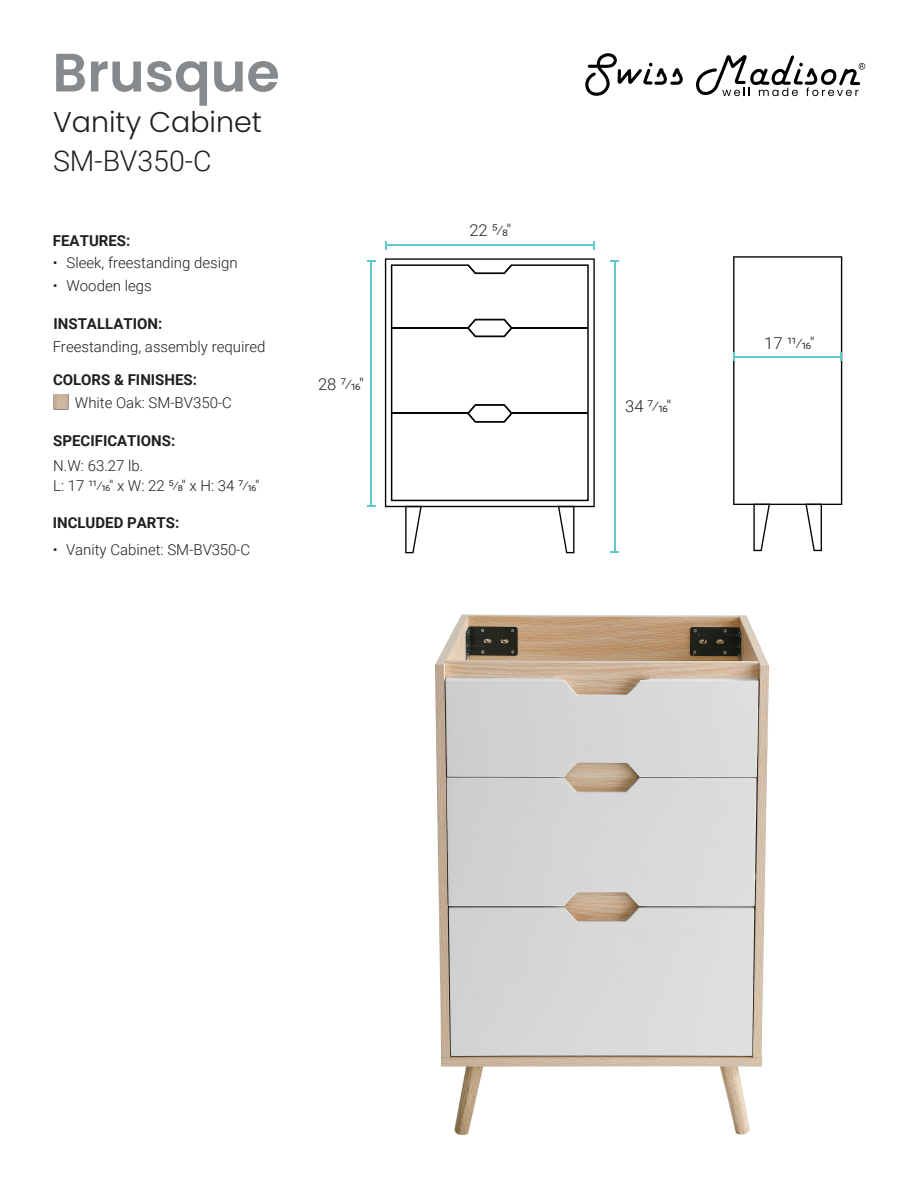
<style>
.page{position:relative;width:918px;height:1188px;background:#fff}
.page>*{position:absolute;margin:0;border:0;box-sizing:border-box;transform-origin:0 0}
.t1{font:600 54px "Poppins";color:#868a8d}
.t2{font:300 28.5px "Poppins";color:#211e1e}
.t3{font:300 28.5px "Roboto";color:#211e1e}
.t4{font:300 16.35px "Roboto";letter-spacing:-.05em;color:#262324}
.t5{font:300 15px/19.5px "Roboto";color:#211e1e}
.t6{font:700 15px "Roboto";color:#211e1e}
.s1{font-size:16.5px;color:#211e1e}
</style>
<div class="page">
<img style="left:435px;top:614px;width:334px;height:521px">
<svg style="left:585px;top:53px;width:98px;height:43px"></svg>
<svg style="left:696px;top:55px;width:169px;height:41px"></svg>
<img style="left:54px;top:395px;width:14px;height:14px">
<svg style="left:385px;top:258px;width:210px;height:249px"></svg>
<svg style="left:390px;top:263px;width:200px;height:239px"></svg>
<hr style="left:511px;top:412px;width:77px;height:1px;background:#050504">
<hr style="left:392px;top:412px;width:77px;height:1px;background:#050504">
<hr style="left:511px;top:328px;width:77px;height:1px;background:#050504">
<hr style="left:392px;top:328px;width:76px;height:1px;background:#050504">
<svg style="left:467px;top:319px;width:46px;height:18px"></svg>
<svg style="left:468px;top:265px;width:44px;height:9px"></svg>
<svg style="left:467px;top:404px;width:46px;height:18px"></svg>
<svg style="left:405px;top:506px;width:17px;height:47px"></svg>
<svg style="left:558px;top:506px;width:16px;height:47px"></svg>
<hr style="left:386px;top:245px;width:208px;height:1px;background:#60c7cd">
<svg style="left:385px;top:241px;width:2px;height:9px"></svg>
<hr style="left:371px;top:261px;width:1px;height:245px;background:#60c7cd">
<svg style="left:367px;top:260px;width:9px;height:2px"></svg>
<svg style="left:367px;top:505px;width:9px;height:2px"></svg>
<hr style="left:614px;top:261px;width:1px;height:291px;background:#60c7cd">
<svg style="left:610px;top:260px;width:9px;height:2px"></svg>
<svg style="left:610px;top:551px;width:9px;height:2px"></svg>
<svg style="left:733px;top:256px;width:109px;height:295px"></svg>
<h1 class="t1" style="left:52px;top:41px;width:229px">Brusque</h1>
<h2 class="t2" style="left:53px;top:105px;width:210px">Vanity Cabinet</h2>
<h2 class="t3" style="left:53px;top:141px;width:160px">SM-BV350-C</h2>
<p class="t6" style="left:53px;top:230px;width:79px">FEATURES:</p>
<p class="t5" style="left:53px;top:253px;width:186px">• Sleek, freestanding design</p>
<p class="t5" style="left:53px;top:275px;width:100px">• Wooden legs</p>
<p class="t6" style="left:54px;top:313px;width:110px">INSTALLATION:</p>
<p class="t5" style="left:53px;top:336px;width:214px">Freestanding, assembly required</p>
<p class="t6" style="left:53px;top:370px;width:146px">COLORS &amp; FINISHES:</p>
<p class="t5" style="left:75px;top:392px;width:159px">White Oak: SM-BV350-C</p>
<p class="t6" style="left:53px;top:430px;width:124px">SPECIFICATIONS:</p>
<p class="t5" style="left:53px;top:455px;width:208px">N.W: 63.27 lb.<br>L: 17 ¹¹⁄16" x W: 22 5⁄8" x H: 34 7⁄16"</p>
<p class="t6" style="left:53px;top:512px;width:128px">INCLUDED PARTS:</p>
<p class="t5" style="left:53px;top:539px;width:199px">• Vanity Cabinet: SM-BV350-C</p>
<p class="t4" style="left:318px;top:373px;width:48px">28 7⁄16<span class="s1">"</span></p>
<p class="t4" style="left:469px;top:219px;width:43px">22 5⁄8<span class="s1">"</span></p>
<p class="t4" style="left:625px;top:394px;width:47px">34 7⁄16<span class="s1">"</span></p>
<p class="t4" style="left:764px;top:332px;width:52px">17 ¹¹⁄16<span class="s1">"</span></p>
</div>
